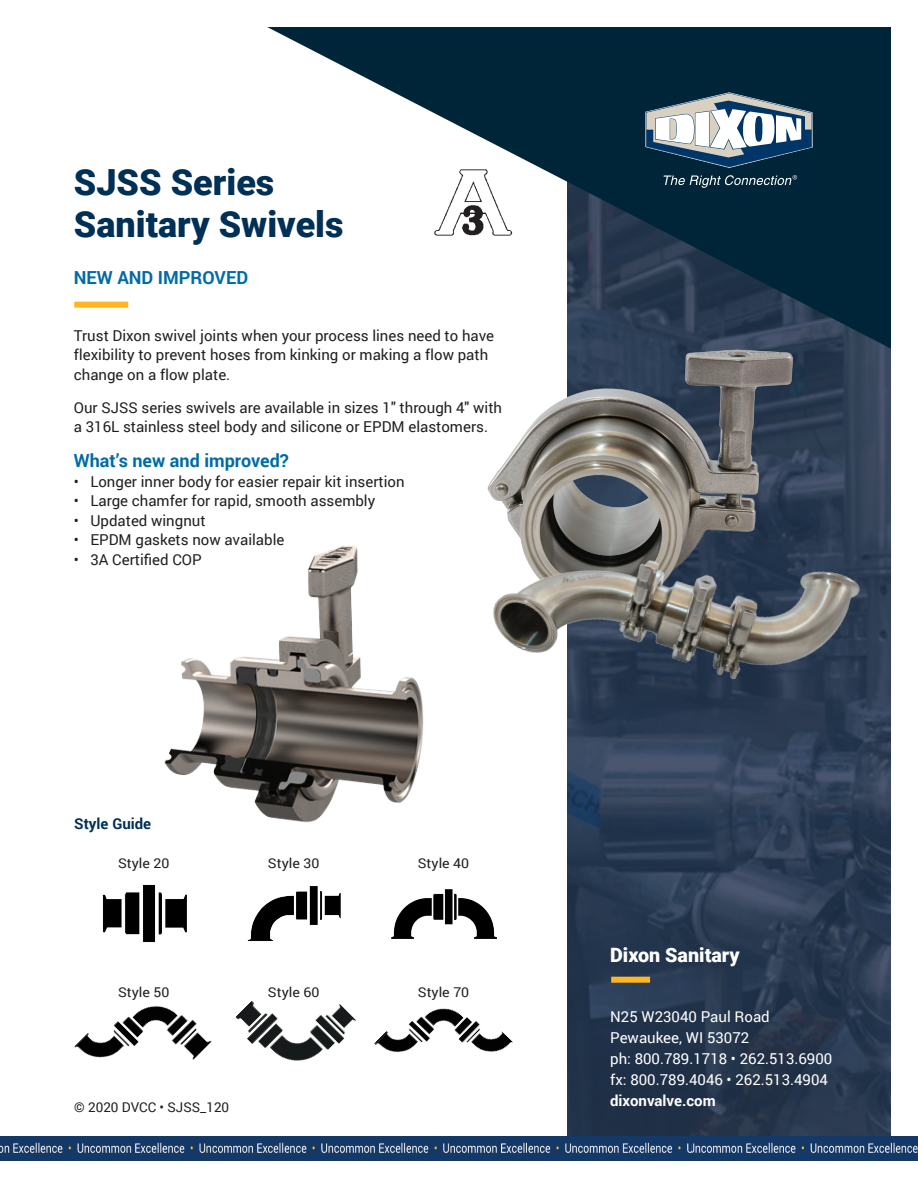
<style>
.page{position:relative;width:918px;height:1188px;background:#fff}
.page>*{position:absolute;margin:0;border:0;box-sizing:border-box;transform-origin:0 0}
.t1{font:900 36px "Roboto";color:#003056}
.t2{font:900 19.8px "Roboto";color:#fff}
._2020_Category_Heade{font:700 18px "Roboto";color:#006ba7}
.t3{font:15px/19.5px "Roboto";color:#231f20}
.t4{font:15px/21px "Roboto";color:#fff}
.t5{font:700 15px "Roboto";color:#fff}
.product_name{font:700 15px "Roboto";color:#003056}
.table_text{font:13.5px "Roboto";color:#231f20;scale:1.05 1}
.table_text-2{font:13.5px "Roboto";color:#231f20}
</style>
<div class="page">
<img style="left:567px;top:349px;width:324px;height:788px">
<svg style="left:267px;top:27px;width:624px;height:322px"></svg>
<svg style="left:645px;top:92px;width:168px;height:76px"></svg>
<svg style="left:664px;top:175px;width:133px;height:13px;background:#355262"></svg>
<div style="left:74px;top:302px;width:54px;height:6px;background:#ffb620"></div>
<div style="left:611px;top:977px;width:39px;height:6px;background:#ffb620"></div>
<img style="left:485px;top:348px;width:308px;height:154px">
<img style="left:493px;top:502px;width:370px;height:220px">
<img style="left:164px;top:546px;width:260px;height:277px">
<img style="left:103px;top:885px;width:84px;height:57px">
<img style="left:248px;top:886px;width:93px;height:55px">
<img style="left:391px;top:889px;width:106px;height:49px">
<img style="left:74px;top:1006px;width:138px;height:54px">
<img style="left:235px;top:1001px;width:121px;height:60px">
<img style="left:374px;top:1008px;width:139px;height:45px">
<img style="left:434px;top:168px;width:79px;height:69px">
<img style="left:0;top:1137px;width:692px;height:24px">
<img style="left:692px;top:1137px;width:226px;height:24px">
<p class="t1" style="left:74px;top:157px;width:202px">SJSS Series</p>
<p class="t1" style="left:74px;top:199px;width:271px">Sanitary Swivels</p>
<p class="_2020_Category_Heade" style="left:74px;top:265px;width:176px">NEW AND IMPROVED</p>
<p class="t3" style="left:74px;top:325px;width:422px">Trust Dixon swivel joints when your process lines need to have flexibility to prevent hoses from kinking or making a flow path change on a flow plate.</p>
<p class="t3" style="left:74px;top:397px;width:430px">Our SJSS series swivels are available in sizes 1" through 4" with a 316L stainless steel body and silicone or EPDM elastomers.</p>
<p class="_2020_Category_Heade" style="left:74px;top:448px;width:217px">What’s new and improved?</p>
<p class="t3" style="left:74px;top:471px;width:332px">• Longer inner body for easier repair kit insertion</p>
<p class="t3" style="left:74px;top:491px;width:303px">• Large chamfer for rapid, smooth assembly</p>
<p class="t3" style="left:74px;top:510px;width:133px">• Updated wingnut</p>
<p class="t3" style="left:74px;top:530px;width:212px">• EPDM gaskets now available</p>
<p class="t3" style="left:74px;top:549px;width:129px">• 3A Certified COP</p>
<p class="product_name" style="left:74px;top:813px;width:78px">Style Guide</p>
<p class="table_text" style="left:118px;top:853px;width:50px">Style 20</p>
<p class="table_text" style="left:268px;top:853px;width:50px">Style 30</p>
<p class="table_text" style="left:418px;top:853px;width:50px">Style 40</p>
<p class="table_text" style="left:118px;top:982px;width:50px">Style 50</p>
<p class="table_text" style="left:268px;top:982px;width:50px">Style 60</p>
<p class="table_text" style="left:418px;top:982px;width:50px">Style 70</p>
<p class="table_text-2" style="left:74px;top:1098px;width:156px">© 2020 DVCC • SJSS_120</p>
<p class="t2" style="left:610px;top:941px;width:131px">Dixon Sanitary</p>
<p class="t4" style="left:610px;top:1005px;width:161px">N25 W23040 Paul Road<br>Pewaukee, WI 53072</p>
<p class="t4" style="left:610px;top:1047px;width:224px">ph: 800.789.1718 • 262.513.6900 fx: 800.789.4046 • 262.513.4904</p>
<p class="t5" style="left:610px;top:1090px;width:107px">dixonvalve.com</p>
</div>
